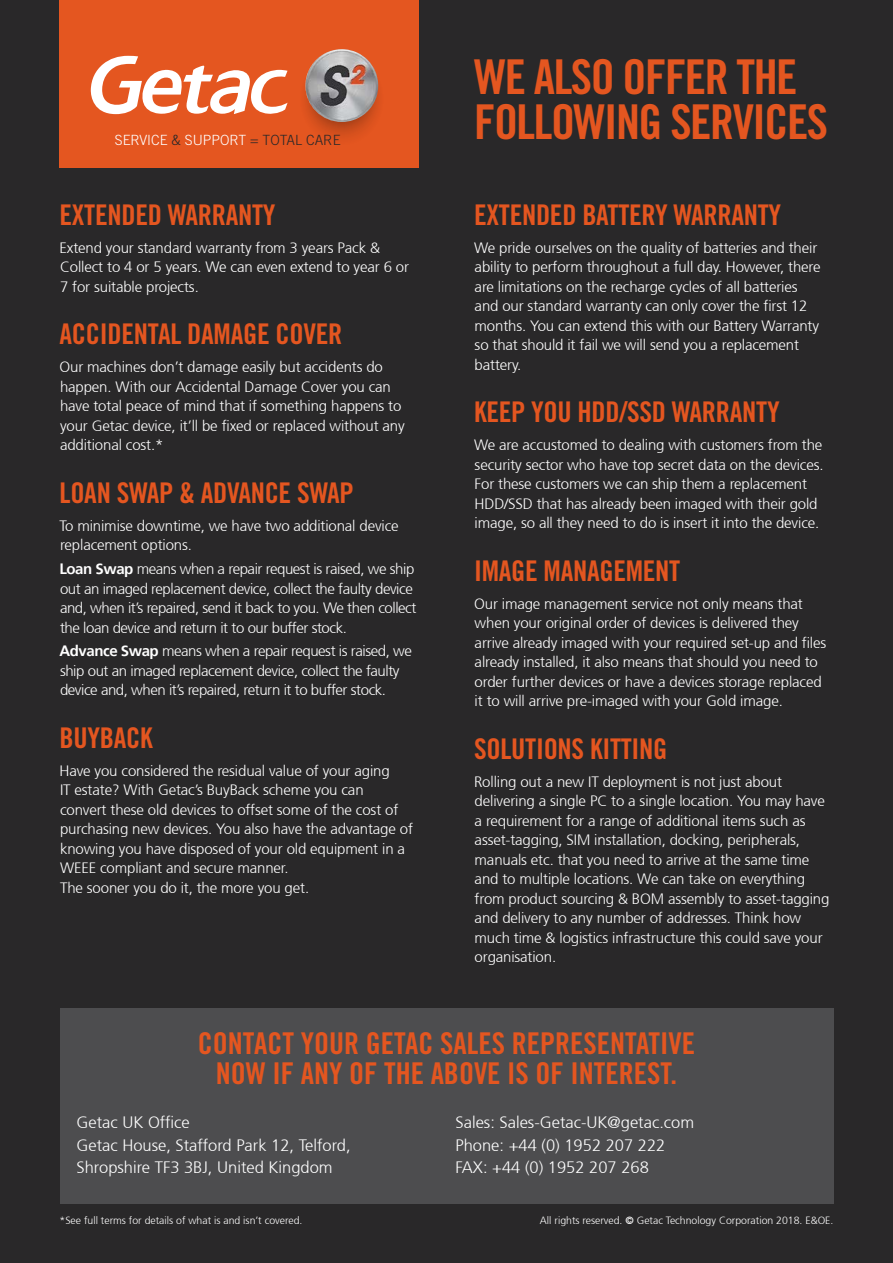
<style>
.page{position:relative;width:893px;height:1263px;background:#292829}
.page>*{position:absolute;margin:0;border:0;box-sizing:border-box;transform-origin:0 0}
.t1{font:48px/45px "Trade Gothic LT Std Bd Cn 20";letter-spacing:-.03em;color:#e45620}
.t2{font:30px/30px "Trade Gothic LT Std Bd Cn 20";color:#e45620;text-align:center}
.t3{font:28.5px "Trade Gothic LT Std Bd Cn 20";letter-spacing:-.01em;color:#e45620}
.t4{font:300 16.5px/22.5px "Frutiger 45";color:#fff}
.t5{font:300 15px/19.5px "Frutiger 45";letter-spacing:-.01em;color:#fff}
.t6{font:300 15px/19.5px "Frutiger 45";letter-spacing:-.03em;color:#fff}
.t7{font:300 14.1px "Trade Gothic LT Std";color:#fff}
.t8{font:300 10.5px "Frutiger 45";color:#fff}
.s1{color:#292829}
.s2{font-family:"Frutiger 65";font-weight:700}
.s3{font-family:"Frutiger 55 Roman";font-weight:400}
</style>
<div class="page">
<div style="left:60px;top:0;width:359px;height:168px;background:#e45620"></div>
<svg style="left:91px;top:56px;width:197px;height:59px"></svg>
<svg style="left:304px;top:82px;width:75px;height:56px"></svg>
<img style="left:305px;top:49px;width:73px;height:73px">
<div style="left:60px;top:1008px;width:773px;height:195px;background:#4d4d4f"></div>
<p class="t7" style="left:115px;top:132px;width:227px">SERVICE <span class="s1">&amp;</span> SUPPORT <span class="s1">= TOTAL CARE</span></p>
<h3 class="t3" style="left:60px;top:197px;width:217px">EXTENDED WARRANTY</h3>
<p class="t5" style="left:60px;top:238px;width:351px">Extend your standard warranty from 3 years Pack &amp;<br>Collect to 4 or 5 years. We can even extend to year 6 or<br>7 for suitable projects.</p>
<h3 class="t3" style="left:60px;top:317px;width:284px">ACCIDENTAL DAMAGE COVER</h3>
<p class="t5" style="left:60px;top:357px;width:347px">Our machines don’t damage easily but accidents do happen. With our Accidental Damage Cover you can have total peace of mind that if something happens to your Getac device, it’ll be fixed or replaced without any additional cost.*</p>
<h3 class="t3" style="left:60px;top:475px;width:296px">LOAN SWAP &amp; ADVANCE SWAP</h3>
<p class="t5" style="left:60px;top:516px;width:341px">To minimise downtime, we have two additional device replacement options.</p>
<p class="t6" style="left:60px;top:559px;width:358px"><span class="s2">Loan Swap</span> means when a repair request is raised, we ship out an imaged replacement device, collect the faulty device and, when it’s repaired, send it back to you. We then collect the loan device and return it to our buffer stock.</p>
<p class="t6" style="left:60px;top:641px;width:354px"><span class="s2">Advance Swap</span> means when a repair request is raised, we ship out an imaged replacement device, collect the faulty device and, when it’s repaired, return it to buffer stock.</p>
<h3 class="t3" style="left:60px;top:720px;width:95px">BUYBACK</h3>
<p class="t5" style="left:60px;top:761px;width:355px">Have you considered the residual value of your aging<br>IT estate? With Getac’s BuyBack scheme you can convert these old devices to offset some of the cost of purchasing new devices. You also have the advantage of knowing you have disposed of your old equipment in a WEEE compliant and secure manner.<br>The sooner you do it, the more you get.</p>
<h1 class="t1" style="left:474px;top:54px;width:356px">WE ALSO OFFER THE<br>FOLLOWING SERVICES</h1>
<h3 class="t3" style="left:474px;top:197px;width:309px">EXTENDED BATTERY WARRANTY</h3>
<p class="t5" style="left:474px;top:238px;width:348px">We pride ourselves on the quality of batteries and their ability to perform throughout a full day. However, there are limitations on the recharge cycles of all batteries and our standard warranty can only cover the first 12 months. You can extend this with our Battery Warranty so that should it fail we will send you a replacement battery.</p>
<h3 class="t3" style="left:474px;top:395px;width:307px">KEEP YOU HDD/SSD WARRANTY</h3>
<p class="t5" style="left:474px;top:435px;width:351px">We are accustomed to dealing with customers from the security sector who have top secret data on the devices.<br>For these customers we can ship them a replacement HDD/SSD that has already been imaged with their gold image, so all they need to do is insert it into the device.</p>
<h3 class="t3" style="left:474px;top:553px;width:208px">IMAGE MANAGEMENT</h3>
<p class="t5" style="left:474px;top:594px;width:354px">Our image management service not only means that when your original order of devices is delivered they arrive already imaged with your required set-up and files already installed, it also means that should you need to order further devices or have a devices storage replaced it to will arrive pre-imaged with your Gold image.</p>
<h3 class="t3" style="left:474px;top:731px;width:195px">SOLUTIONS KITTING</h3>
<p class="t5" style="left:474px;top:772px;width:357px">Rolling out a new IT deployment is not just about delivering a single PC to a single location. You may have a requirement for a range of additional items such as asset-tagging, SIM installation, docking, peripherals, manuals etc. that you need to arrive at the same time and to multiple locations. We can take on everything from product sourcing &amp; BOM assembly to asset-tagging and delivery to any number of addresses. Think how much time &amp; logistics infrastructure this could save your organisation.</p>
<h2 class="t2" style="left:198px;top:1028px;width:499px">CONTACT YOUR GETAC SALES REPRESENTATIVE<br>NOW IF ANY OF THE ABOVE IS OF INTEREST.</h2>
<p class="t4" style="left:77px;top:1112px;width:276px">Getac UK Office<br>Getac House, Stafford Park 12, Telford,<br>Shropshire TF3 3BJ, United Kingdom</p>
<p class="t4" style="left:455px;top:1112px;width:240px">Sales: Sales-Getac-UK@getac.com<br>Phone: +44 (0) 1952 207 222<br>FAX: +44 (0) 1952 207 268</p>
<p class="t8" style="left:60px;top:1214px;width:244px">*See full terms for details of what is and isn’t covered.</p>
<p class="t8" style="left:540px;top:1214px;width:295px">All rights reserved. <span class="s3">©</span> Getac Technology Corporation 2018. E&amp;OE.</p>
</div>
